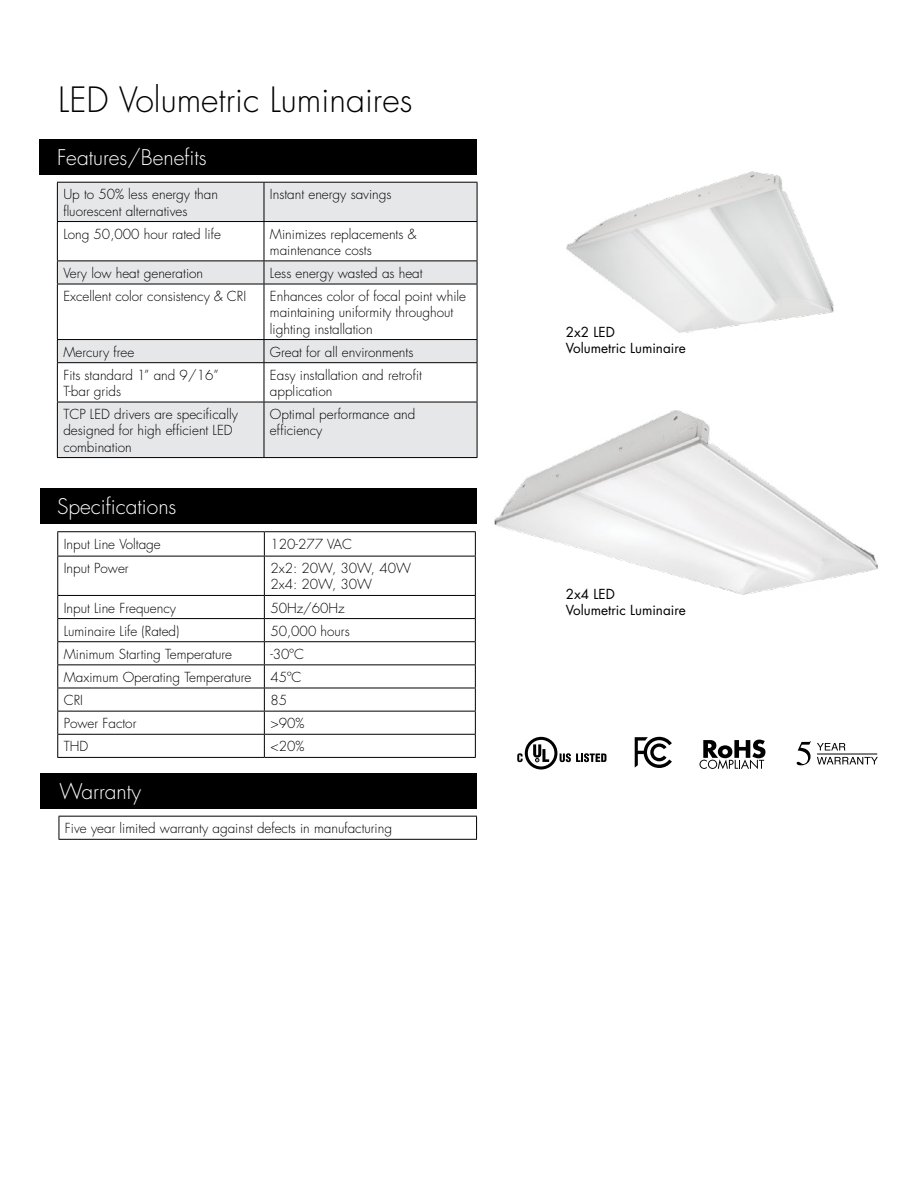
<style>
.page{position:relative;width:918px;height:1188px;background:#fff}
.page>*{position:absolute;margin:0;border:0;box-sizing:border-box;transform-origin:0 0}
.t1{font:300 33.9px "Futura Std";color:#000}
.t2{font:300 21px "Futura Std";color:#fff}
.t3{font:300 13.5px/16.2px "Futura Std";color:#000}
.t4{font:13.5px/16.2px "Futura Std";color:#000}
</style>
<div class="page">
<div style="left:39px;top:139px;width:438px;height:36px;background:#000"></div>
<div style="left:40px;top:773px;width:437px;height:36px;background:#000"></div>
<hr style="left:59px;top:816px;width:418px;height:1px;background:#000">
<svg style="left:59px;top:817px;width:1px;height:22px"></svg>
<svg style="left:476px;top:817px;width:1px;height:22px"></svg>
<hr style="left:59px;top:839px;width:418px;height:1px;background:#000">
<img style="left:494px;top:410px;width:384px;height:185px">
<img style="left:566px;top:171px;width:268px;height:162px">
<div style="left:58px;top:183px;width:419px;height:274px;background:#e6e7e8"></div>
<svg style="left:58px;top:222px;width:419px;height:180px"></svg>
<hr style="left:57px;top:182px;width:207px;height:1px;background:#000">
<hr style="left:57px;top:183px;width:1px;height:38px;background:#000">
<hr style="left:264px;top:182px;width:213px;height:1px;background:#000">
<hr style="left:264px;top:183px;width:1px;height:38px;background:#000">
<hr style="left:477px;top:183px;width:1px;height:38px;background:#000">
<hr style="left:57px;top:221px;width:207px;height:1px;background:#000">
<hr style="left:57px;top:222px;width:1px;height:39px;background:#000">
<hr style="left:264px;top:221px;width:213px;height:1px;background:#000">
<hr style="left:264px;top:222px;width:1px;height:39px;background:#000">
<hr style="left:477px;top:222px;width:1px;height:39px;background:#000">
<hr style="left:57px;top:261px;width:207px;height:1px;background:#000">
<svg style="left:57px;top:261px;width:1px;height:23px"></svg>
<hr style="left:264px;top:261px;width:213px;height:1px;background:#000">
<svg style="left:264px;top:261px;width:1px;height:23px"></svg>
<svg style="left:477px;top:261px;width:1px;height:23px"></svg>
<hr style="left:57px;top:284px;width:207px;height:1px;background:#000">
<hr style="left:57px;top:284px;width:1px;height:55px;background:#000">
<hr style="left:264px;top:284px;width:213px;height:1px;background:#000">
<hr style="left:264px;top:284px;width:1px;height:55px;background:#000">
<hr style="left:477px;top:284px;width:1px;height:55px;background:#000">
<hr style="left:57px;top:339px;width:207px;height:1px;background:#000">
<svg style="left:57px;top:340px;width:1px;height:22px"></svg>
<hr style="left:264px;top:339px;width:213px;height:1px;background:#000">
<svg style="left:264px;top:340px;width:1px;height:22px"></svg>
<svg style="left:477px;top:340px;width:1px;height:22px"></svg>
<hr style="left:57px;top:362px;width:207px;height:1px;background:#000">
<hr style="left:57px;top:363px;width:1px;height:39px;background:#000">
<hr style="left:264px;top:362px;width:213px;height:1px;background:#000">
<hr style="left:264px;top:363px;width:1px;height:39px;background:#000">
<hr style="left:477px;top:363px;width:1px;height:39px;background:#000">
<hr style="left:57px;top:402px;width:207px;height:1px;background:#000">
<hr style="left:57px;top:402px;width:1px;height:55px;background:#000">
<hr style="left:264px;top:402px;width:213px;height:1px;background:#000">
<hr style="left:264px;top:402px;width:1px;height:55px;background:#000">
<hr style="left:477px;top:402px;width:1px;height:55px;background:#000">
<hr style="left:57px;top:457px;width:207px;height:1px;background:#000">
<hr style="left:264px;top:457px;width:213px;height:1px;background:#000">
<div style="left:40px;top:488px;width:437px;height:36px;background:#000"></div>
<svg style="left:58px;top:532px;width:417px;height:225px"></svg>
<svg style="left:264px;top:532px;width:1px;height:24px"></svg>
<hr style="left:57px;top:556px;width:207px;height:1px;background:#000">
<hr style="left:264px;top:556px;width:212px;height:1px;background:#000">
<hr style="left:264px;top:556px;width:1px;height:39px;background:#000">
<hr style="left:57px;top:595px;width:207px;height:1px;background:#000">
<hr style="left:264px;top:595px;width:212px;height:1px;background:#000">
<hr style="left:57px;top:618px;width:207px;height:1px;background:#000">
<hr style="left:264px;top:618px;width:212px;height:1px;background:#000">
<hr style="left:57px;top:641px;width:207px;height:1px;background:#000">
<hr style="left:264px;top:641px;width:212px;height:1px;background:#000">
<hr style="left:57px;top:664px;width:207px;height:1px;background:#000">
<hr style="left:264px;top:664px;width:212px;height:1px;background:#000">
<hr style="left:57px;top:688px;width:207px;height:1px;background:#000">
<hr style="left:264px;top:688px;width:212px;height:1px;background:#000">
<hr style="left:57px;top:711px;width:207px;height:1px;background:#000">
<hr style="left:264px;top:711px;width:212px;height:1px;background:#000">
<hr style="left:57px;top:734px;width:207px;height:1px;background:#000">
<hr style="left:264px;top:734px;width:212px;height:1px;background:#000">
<svg style="left:264px;top:596px;width:1px;height:161px"></svg>
<hr style="left:57px;top:531px;width:207px;height:1px;background:#000">
<svg style="left:57px;top:532px;width:1px;height:24px"></svg>
<hr style="left:264px;top:531px;width:212px;height:1px;background:#000">
<svg style="left:475px;top:532px;width:1px;height:24px"></svg>
<hr style="left:57px;top:556px;width:1px;height:39px;background:#000">
<hr style="left:475px;top:556px;width:1px;height:39px;background:#000">
<svg style="left:57px;top:596px;width:1px;height:161px"></svg>
<svg style="left:475px;top:596px;width:1px;height:161px"></svg>
<hr style="left:57px;top:757px;width:207px;height:1px;background:#000">
<hr style="left:264px;top:757px;width:212px;height:1px;background:#000">
<hr style="left:817px;top:754px;width:60px;height:1px;background:#000">
<svg style="left:797px;top:741px;width:14px;height:24px"></svg>
<svg style="left:817px;top:743px;width:29px;height:7px"></svg>
<svg style="left:817px;top:757px;width:61px;height:7px"></svg>
<svg style="left:517px;top:737px;width:89px;height:33px"></svg>
<svg style="left:635px;top:737px;width:37px;height:31px"></svg>
<svg style="left:700px;top:740px;width:65px;height:29px"></svg>
<h1 class="t1" style="left:58px;top:79px;width:356px">LED Volumetric Luminaires</h1>
<h2 class="t2" style="left:57px;top:145px;width:151px">Features/Benefits</h2>
<p class="t3" style="left:63px;top:187px;width:156px">Up to 50% less energy than fluorescent alternatives</p>
<p class="t3" style="left:270px;top:187px;width:123px">Instant energy savings</p>
<p class="t3" style="left:63px;top:226px;width:159px">Long 50,000 hour rated life</p>
<p class="t3" style="left:270px;top:226px;width:148px">Minimizes replacements &amp; maintenance costs</p>
<p class="t3" style="left:63px;top:265px;width:141px">Very low heat generation</p>
<p class="t3" style="left:270px;top:265px;width:154px">Less energy wasted as heat</p>
<p class="t3" style="left:63px;top:289px;width:184px">Excellent color consistency &amp; CRI</p>
<p class="t3" style="left:270px;top:289px;width:198px">Enhances color of focal point while maintaining uniformity throughout lighting installation</p>
<p class="t3" style="left:63px;top:344px;width:73px">Mercury free</p>
<p class="t3" style="left:270px;top:344px;width:145px">Great for all environments</p>
<p class="t3" style="left:63px;top:367px;width:157px">Fits standard 1” and 9/16”<br>T-bar grids</p>
<p class="t3" style="left:270px;top:367px;width:153px">Easy installation and retrofit application</p>
<p class="t3" style="left:63px;top:407px;width:176px">TCP LED drivers are specifically designed for high efficient LED combination</p>
<p class="t3" style="left:270px;top:407px;width:147px">Optimal performance and efficiency</p>
<h2 class="t2" style="left:57px;top:494px;width:121px">Specifications</h2>
<p class="t3" style="left:64px;top:536px;width:99px">Input Line Voltage</p>
<p class="t3" style="left:270px;top:536px;width:83px">120-277 VAC</p>
<p class="t3" style="left:64px;top:561px;width:66px">Input Power</p>
<p class="t3" style="left:270px;top:561px;width:142px">2x2: 20W, 30W, 40W<br>2x4: 20W, 30W</p>
<p class="t3" style="left:64px;top:600px;width:114px">Input Line Frequency</p>
<p class="t3" style="left:270px;top:600px;width:76px">50Hz/60Hz</p>
<p class="t3" style="left:64px;top:623px;width:117px">Luminaire Life (Rated)</p>
<p class="t3" style="left:270px;top:623px;width:81px">50,000 hours</p>
<p class="t3" style="left:64px;top:646px;width:170px">Minimum Starting Temperature</p>
<p class="t3" style="left:270px;top:646px;width:35px">-30ºC</p>
<p class="t3" style="left:64px;top:669px;width:189px">Maximum Operating Temperature</p>
<p class="t3" style="left:270px;top:669px;width:33px">45ºC</p>
<p class="t3" style="left:64px;top:693px;width:21px">CRI</p>
<p class="t3" style="left:270px;top:693px;width:18px">85</p>
<p class="t3" style="left:64px;top:716px;width:74px">Power Factor</p>
<p class="t3" style="left:270px;top:716px;width:36px">&gt;90%</p>
<p class="t3" style="left:64px;top:739px;width:26px">THD</p>
<p class="t3" style="left:270px;top:739px;width:36px">&lt;20%</p>
<h2 class="t2" style="left:60px;top:779px;width:83px">Warranty</h2>
<p class="t3" style="left:65px;top:821px;width:329px">Five year limited warranty against defects in manufacturing</p>
<p class="t4" style="left:566px;top:324px;width:122px">2x2 LED<br>Volumetric Luminaire</p>
<p class="t4" style="left:566px;top:586px;width:122px">2x4 LED<br>Volumetric Luminaire</p>
</div>
